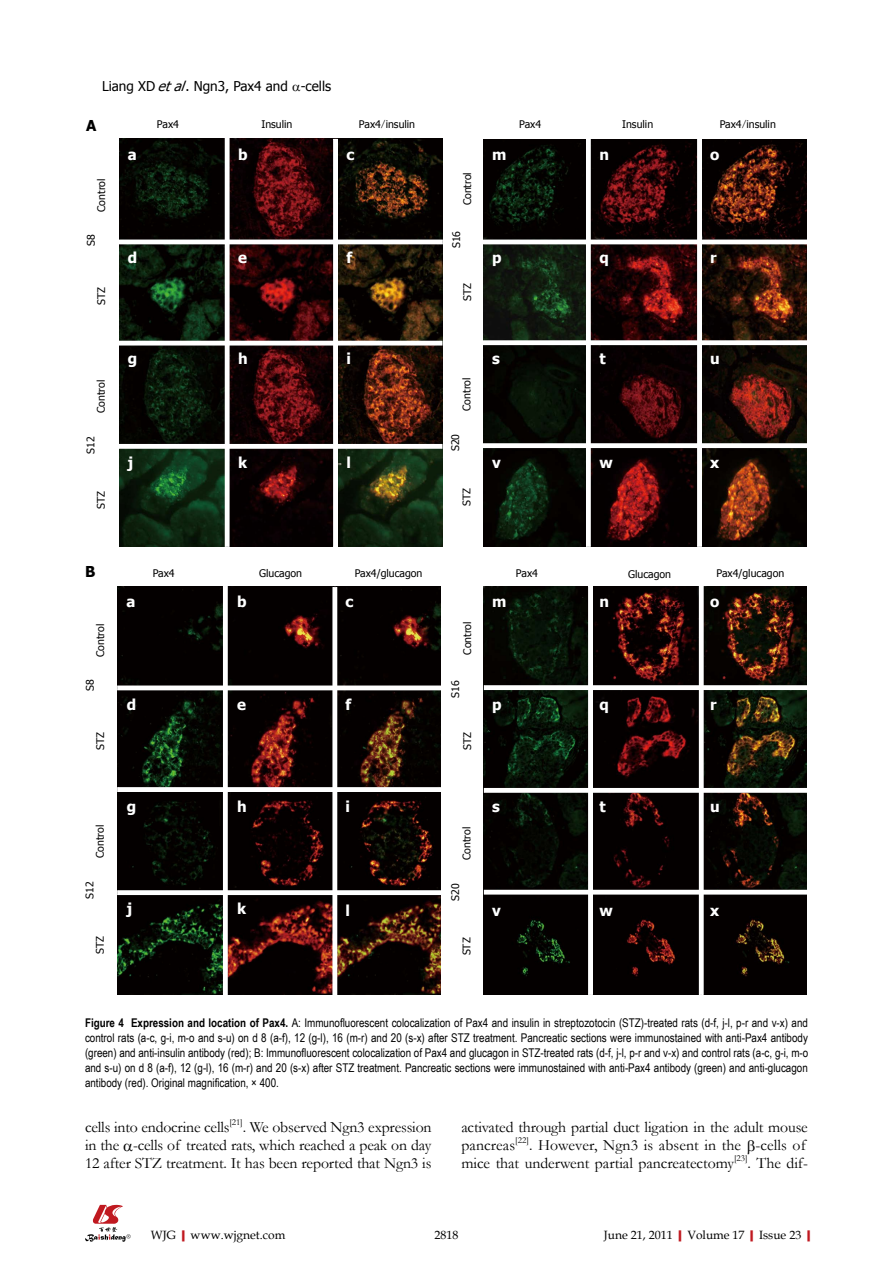
<style>
.page{position:relative;width:893px;height:1263px;background:#fff}
.page>*{position:absolute;margin:0;border:0;box-sizing:border-box;transform-origin:0 0}
.t1{font:15.75px/18px "Garamond";letter-spacing:-.01em;color:#000}
.t2{font:700 15px "Tahoma";color:#fff}
.t3{font:700 15px "Tahoma";color:#000}
.t4{font:13.5px "Tahoma";color:#000}
.t5{font:12px/15px "Arial Narrow";color:#000;text-align:justify}
.t6{font:12px "Book Antiqua";color:#000}
.t7{font:10.5px "Tahoma";color:#000}
.t8{font:9.15px "Garamond";color:#000}
.s1{font-style:italic}
.s2{font-family:"Koz Min Pro"}
.s3{font-weight:700}
.s4{font-weight:700;color:#c01920}
</style>
<div class="page">
<svg style="left:85px;top:1205px;width:46px;height:37px"></svg>
<img style="left:119px;top:139px;width:323px;height:407px">
<hr style="left:334px;top:139px;width:3px;height:408px;background:#fff">
<div style="left:333px;top:139px;width:5px;height:408px;border:1px solid #fff"></div>
<img style="left:484px;top:139px;width:323px;height:407px">
<hr style="left:698px;top:138px;width:3px;height:408px;background:#fff">
<div style="left:697px;top:138px;width:5px;height:409px;border:1px solid #fff"></div>
<hr style="left:483px;top:444px;width:325px;height:4px;background:#fff">
<div style="left:483px;top:443px;width:325px;height:5px;border:1px solid #fff"></div>
<img style="left:118px;top:587px;width:323px;height:407px">
<img style="left:484px;top:587px;width:322px;height:407px">
<hr style="left:118px;top:788px;width:322px;height:3px;background:#fff">
<div style="left:117px;top:787px;width:324px;height:5px;border:1px solid #fff"></div>
<hr style="left:118px;top:891px;width:322px;height:3px;background:#fff">
<div style="left:117px;top:890px;width:324px;height:5px;border:1px solid #fff"></div>
<hr style="left:589px;top:586px;width:3px;height:408px;background:#fff">
<div style="left:588px;top:586px;width:5px;height:409px;border:1px solid #fff"></div>
<hr style="left:484px;top:686px;width:324px;height:3px;background:#fff">
<div style="left:484px;top:685px;width:325px;height:5px;border:1px solid #fff"></div>
<p class="t4" style="left:102px;top:77px;width:231px">Liang XD <span class="s1">etal</span>. Ngn3, Pax4 and -cells</p>
<p class="t3" style="left:86px;top:115px;width:12px">A</p>
<p class="t7" style="left:157px;top:117px;width:23px">Pax4</p>
<p class="t7" style="left:261px;top:117px;width:32px">Insulin</p>
<p class="t7" style="left:359px;top:117px;width:58px">Pax4<span class="s2">/</span>insulin</p>
<p class="t7" style="left:519px;top:117px;width:23px">Pax4</p>
<p class="t7" style="left:622px;top:117px;width:32px">Insulin</p>
<p class="t7" style="left:720px;top:117px;width:58px">Pax4<span class="s2">/</span>insulin</p>
<p class="t2" style="left:128px;top:144px;width:10px">a</p>
<p class="t2" style="left:238px;top:144px;width:11px">b</p>
<p class="t2" style="left:347px;top:144px;width:9px">c</p>
<p class="t2" style="left:492px;top:144px;width:16px">m</p>
<p class="t2" style="left:600px;top:144px;width:11px">n</p>
<p class="t2" style="left:710px;top:144px;width:11px">o</p>
<p class="t7" style="left:94px;top:212px;width:35px;rotate:-90deg">Control</p>
<p class="t7" style="left:460px;top:205px;width:35px;rotate:-90deg">Control</p>
<p class="t7" style="left:84px;top:246px;width:13px;rotate:-90deg">S8</p>
<p class="t7" style="left:449px;top:248px;width:19px;rotate:-90deg">S16</p>
<p class="t2" style="left:128px;top:247px;width:11px">d</p>
<p class="t2" style="left:238px;top:247px;width:10px">e</p>
<p class="t2" style="left:347px;top:247px;width:7px">f</p>
<p class="t2" style="left:492px;top:247px;width:11px">p</p>
<p class="t2" style="left:600px;top:247px;width:11px">q</p>
<p class="t2" style="left:710px;top:247px;width:8px">r</p>
<p class="t7" style="left:94px;top:305px;width:19px;rotate:-90deg">STZ</p>
<p class="t7" style="left:460px;top:301px;width:19px;rotate:-90deg">STZ</p>
<p class="t2" style="left:128px;top:348px;width:11px">g</p>
<p class="t2" style="left:238px;top:348px;width:11px">h</p>
<p class="t2" style="left:347px;top:348px;width:6px">i</p>
<p class="t2" style="left:492px;top:348px;width:9px">s</p>
<p class="t2" style="left:600px;top:348px;width:8px">t</p>
<p class="t2" style="left:710px;top:348px;width:11px">u</p>
<p class="t7" style="left:94px;top:413px;width:35px;rotate:-90deg">Control</p>
<p class="t7" style="left:460px;top:411px;width:35px;rotate:-90deg">Control</p>
<p class="t7" style="left:84px;top:454px;width:19px;rotate:-90deg">S12</p>
<p class="t7" style="left:448px;top:451px;width:19px;rotate:-90deg">S20</p>
<p class="t2" style="left:128px;top:452px;width:7px">j</p>
<p class="t2" style="left:238px;top:452px;width:11px">k</p>
<p class="t2" style="left:347px;top:452px;width:6px">l</p>
<p class="t2" style="left:492px;top:452px;width:10px">v</p>
<p class="t2" style="left:600px;top:452px;width:15px">w</p>
<p class="t2" style="left:710px;top:452px;width:11px">x</p>
<p class="t7" style="left:94px;top:508px;width:19px;rotate:-90deg">STZ</p>
<p class="t7" style="left:460px;top:506px;width:19px;rotate:-90deg">STZ</p>
<p class="t3" style="left:85px;top:561px;width:12px">B</p>
<p class="t7" style="left:153px;top:566px;width:23px">Pax4</p>
<p class="t7" style="left:355px;top:566px;width:69px">Pax4/glucagon</p>
<p class="t7" style="left:516px;top:566px;width:23px">Pax4</p>
<p class="t7" style="left:716px;top:566px;width:69px">Pax4/glucagon</p>
<p class="t7" style="left:259px;top:566px;width:44px">Glucagon</p>
<p class="t7" style="left:628px;top:567px;width:44px">Glucagon</p>
<p class="t2" style="left:126px;top:591px;width:10px">a</p>
<p class="t2" style="left:237px;top:591px;width:11px">b</p>
<p class="t2" style="left:345px;top:591px;width:9px">c</p>
<p class="t2" style="left:492px;top:591px;width:16px">m</p>
<p class="t2" style="left:600px;top:591px;width:11px">n</p>
<p class="t2" style="left:710px;top:591px;width:11px">o</p>
<p class="t7" style="left:93px;top:657px;width:35px;rotate:-90deg">Control</p>
<p class="t7" style="left:460px;top:655px;width:35px;rotate:-90deg">Control</p>
<p class="t7" style="left:83px;top:691px;width:13px;rotate:-90deg">S8</p>
<p class="t7" style="left:448px;top:697px;width:19px;rotate:-90deg">S16</p>
<p class="t2" style="left:127px;top:694px;width:11px">d</p>
<p class="t2" style="left:237px;top:694px;width:10px">e</p>
<p class="t2" style="left:345px;top:694px;width:7px">f</p>
<p class="t2" style="left:492px;top:694px;width:11px">p</p>
<p class="t2" style="left:600px;top:694px;width:11px">q</p>
<p class="t2" style="left:710px;top:694px;width:8px">r</p>
<p class="t7" style="left:93px;top:750px;width:19px;rotate:-90deg">STZ</p>
<p class="t7" style="left:460px;top:750px;width:19px;rotate:-90deg">STZ</p>
<p class="t2" style="left:127px;top:796px;width:11px">g</p>
<p class="t2" style="left:237px;top:796px;width:11px">h</p>
<p class="t2" style="left:345px;top:796px;width:6px">i</p>
<p class="t2" style="left:492px;top:796px;width:9px">s</p>
<p class="t2" style="left:600px;top:796px;width:8px">t</p>
<p class="t2" style="left:710px;top:796px;width:11px">u</p>
<p class="t7" style="left:93px;top:858px;width:35px;rotate:-90deg">Control</p>
<p class="t7" style="left:460px;top:860px;width:35px;rotate:-90deg">Control</p>
<p class="t7" style="left:83px;top:899px;width:19px;rotate:-90deg">S12</p>
<p class="t7" style="left:448px;top:901px;width:19px;rotate:-90deg">S20</p>
<p class="t2" style="left:127px;top:898px;width:7px">j</p>
<p class="t2" style="left:237px;top:898px;width:11px">k</p>
<p class="t2" style="left:345px;top:899px;width:6px">l</p>
<p class="t2" style="left:492px;top:899px;width:10px">v</p>
<p class="t2" style="left:600px;top:899px;width:15px">w</p>
<p class="t2" style="left:710px;top:899px;width:11px">x</p>
<p class="t7" style="left:93px;top:954px;width:19px;rotate:-90deg">STZ</p>
<p class="t7" style="left:460px;top:955px;width:19px;rotate:-90deg">STZ</p>
<p class="t5" style="left:85px;top:1014px;width:725px"><span class="s3">Figure 4 Expression and location of Pax4.</span> A: Immunofluorescent colocalization of Pax4 and insulin in streptozotocin (STZ)-treated rats (d-f, j-l, p-r and v-x) and control rats (a-c, g-i, m-o and s-u) on d 8 (a-f), 12 (g-l), 16 (m-r) and 20 (s-x) after STZ treatment. Pancreatic sections were immunostained with anti-Pax4 antibody (green) and anti-insulin antibody (red); B: Immunofluorescent colocalization of Pax4 and glucagon in STZ-treated rats (d-f, j-l, p-r and v-x) and control rats (a-c, g-i, m-o and s-u) on d 8 (a-f), 12 (g-l), 16 (m-r) and 20 (s-x) after STZ treatment. Pancreatic sections were immunostained with anti-Pax4 antibody (green) and anti-glucagon antibody (red). Original magnification, × 400.</p>
<h1 class="t1" style="left:85px;top:1118px;width:146px">cells into endocrine cells</h1>
<p class="t8" style="left:229px;top:1116px;width:15px">[21]</p>
<h1 class="t1" style="left:85px;top:1118px;width:348px;text-align:justify;text-indent:158px">. We observed Ngn3 expression in the -cells of treated rats, which reached a peak on day 12 after STZ treatment. It has been reported that Ngn3 is</h1>
<h1 class="t1" style="left:461px;top:1118px;width:348px">activated through partial duct ligation in the adult mouse pancreas</h1>
<p class="t8" style="left:515px;top:1134px;width:15px">[22]</p>
<h1 class="t1" style="left:461px;top:1136px;width:346px;text-indent:68px">. However, Ngn3 is absent in the -cells of mice that underwent partial pancreatectomy</h1>
<p class="t8" style="left:734px;top:1152px;width:15px">[23]</p>
<h1 class="t1" style="left:747px;top:1154px;width:62px">. The dif-</h1>
<p class="t6" style="left:151px;top:1226px;width:136px">WJG<span class="s4">|</span>www.wjgnet.com</p>
<p class="t6" style="left:434px;top:1226px;width:25px">2818</p>
<p class="t6" style="left:604px;top:1226px;width:214px">June 21, 2011<span class="s4">|</span>Volume 17<span class="s4">|</span>Issue 23<span class="s4">|</span></p>
</div>
